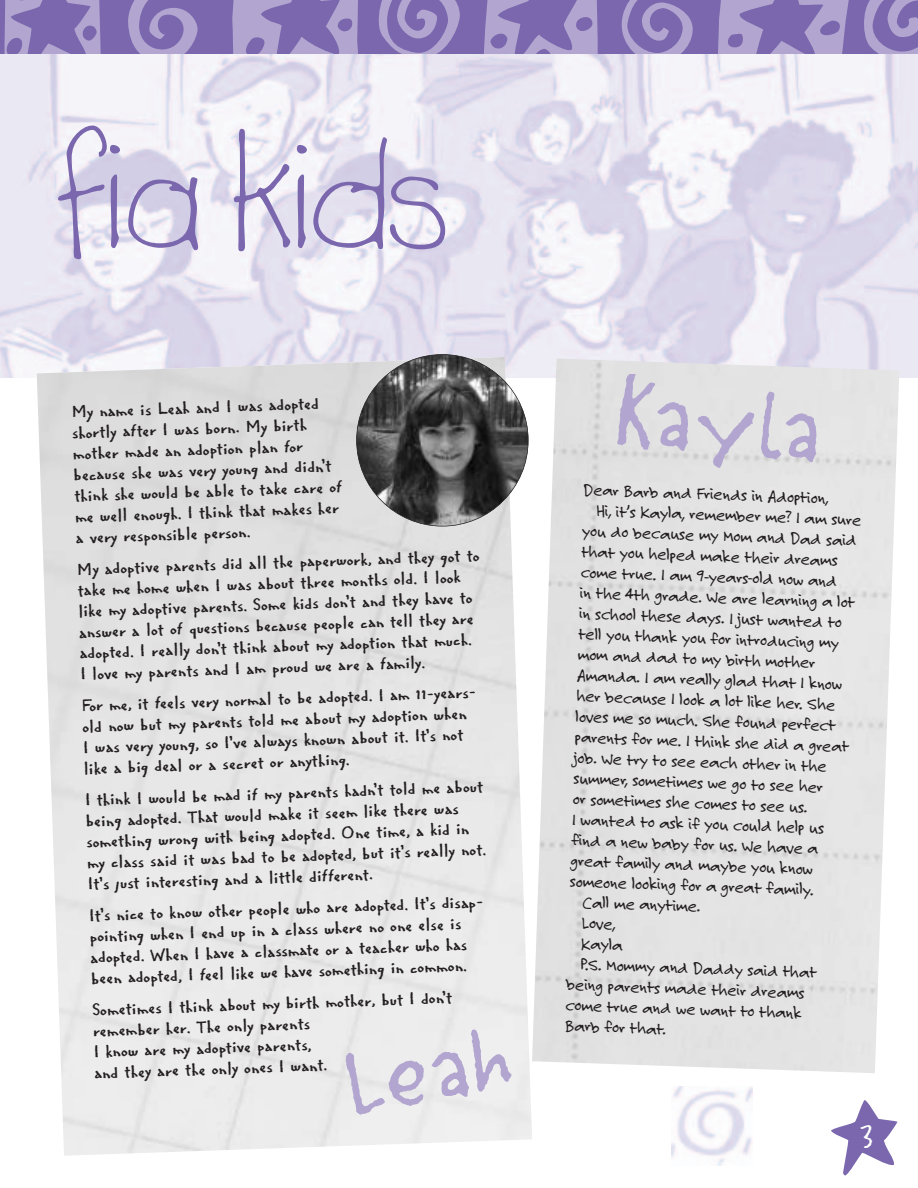
<style>
.page{position:relative;width:918px;height:1188px;background:#fff}
.page>*{position:absolute;margin:0;border:0;box-sizing:border-box;transform-origin:0 0}
.t1{font:150px "Lemonade ICG";letter-spacing:-.025em;color:#7a67ae}
.t2{font:108px "Litterbox ICG";color:#b2a6d0}
.t3{font:36px "Litterbox ICG";color:#fff}
.t4{font:18px/21px "Regular Joe";color:#231f20}
.t5{font:18px "Felt Tip Roman";color:#231f20}
</style>
<div class="page">
<img style="left:0;top:53px;width:918px;height:325px">
<div style="left:0;top:0;width:861px;height:53px;background:#7a67ae"></div>
<svg style="left:3px;top:0;width:99px;height:53px;background:#8f7fbb"></svg>
<svg style="left:128px;top:0;width:70px;height:53px;background:#9383bd"></svg>
<svg style="left:232px;top:0;width:128px;height:53px;background:#9687bf"></svg>
<svg style="left:374px;top:0;width:86px;height:53px;background:#8f7fbb"></svg>
<svg style="left:483px;top:0;width:116px;height:53px;background:#9585be"></svg>
<svg style="left:621px;top:0;width:73px;height:53px;background:#8e7eba"></svg>
<svg style="left:717px;top:0;width:136px;height:53px;background:#9586be"></svg>
<svg style="left:861px;top:0;width:57px;height:53px;background:#9181bc"></svg>
<svg style="left:831px;top:1100px;width:67px;height:76px"></svg>
<img style="left:357px;top:355px;width:171px;height:171px">
<img style="left:672px;top:1086px;width:81px;height:80px">
<h1 class="t1" style="left:54px;top:145px;width:397px">fia kids</h1>
<p class="t4" style="left:71px;top:402px;width:270px;rotate:-2deg">My name is Leah and I was adopted shortly after I was born. My birth mother made an adoption plan for because she was very young and didn’t think she would be able to take care of me well enough. I think that makes her a very responsible person.</p>
<p class="t4" style="left:76px;top:560px;width:405px;rotate:-2deg">My adoptive parents did all the paperwork, and they got to take me home when I was about three months old. I look like my adoptive parents. Some kids don’t and they have to answer a lot of questions because people can tell they are adopted. I really don’t think about my adoption that much.<br>I love my parents and I am proud we are a family.</p>
<p class="t4" style="left:81px;top:696px;width:398px;rotate:-2deg">For me, it feels very normal to be adopted. I am 11-years&shy;old now but my parents told me about my adoption when<br>I was very young, so I’ve always known about it. It’s not like a big deal or a secret or anything.</p>
<p class="t4" style="left:84px;top:791px;width:401px;rotate:-2deg">I think I would be mad if my parents hadn’t told me about being adopted. That would make it seem like there was something wrong with being adopted. One time, a kid in my class said it was bad to be adopted, but it’s really not.<br>It’s just interesting and a little different.</p>
<p class="t4" style="left:88px;top:906px;width:398px;rotate:-2deg">It’s nice to know other people who are adopted. It’s disap&shy;pointing when I end up in a class where no one else is adopted. When I have a classmate or a teacher who has been adopted, I feel like we have something in common.</p>
<p class="t4" style="left:92px;top:1000px;width:362px;rotate:-2deg">Sometimes I think about my birth mother, but I don’t remember her. The only parents<br>I know are my adoptive parents,<br>and they are the only ones I want.</p>
<h2 class="t2" style="left:338px;top:1052px;width:172px;rotate:-10deg">Leah</h2>
<h2 class="t2" style="left:617px;top:379px;width:210px;rotate:5deg">Kayla</h2>
<p class="t5" style="left:584px;top:478px;width:247px;rotate:2deg">Dear Barb and Friends in Adoption,</p>
<p class="t5" style="left:597px;top:500px;width:267px;rotate:2deg">Hi, it’s Kayla, remember me? I am sure</p>
<p class="t5" style="left:582px;top:520px;width:277px;rotate:2deg">you do because my Mom and Dad said</p>
<p class="t5" style="left:582px;top:540px;width:258px;rotate:2deg">that you helped make their dreams</p>
<p class="t5" style="left:581px;top:561px;width:258px;rotate:2deg">come true. I am 9-years-old now and</p>
<p class="t5" style="left:580px;top:582px;width:277px;rotate:2deg">in the 4th grade. We are learning a lot</p>
<p class="t5" style="left:579px;top:602px;width:264px;rotate:2deg">in school these days. I just wanted to</p>
<p class="t5" style="left:579px;top:623px;width:262px;rotate:2deg">tell you thank you for introducing my</p>
<p class="t5" style="left:578px;top:643px;width:239px;rotate:2deg">mom and dad to my birth mother</p>
<p class="t5" style="left:577px;top:664px;width:267px;rotate:2deg">Amanda. I am really glad that I know</p>
<p class="t5" style="left:577px;top:685px;width:261px;rotate:2deg">her because I look a lot like her. She</p>
<p class="t5" style="left:576px;top:705px;width:262px;rotate:2deg">loves me so much. She found perfect</p>
<p class="t5" style="left:575px;top:726px;width:276px;rotate:2deg">parents for me. I think she did a great</p>
<p class="t5" style="left:574px;top:746px;width:254px;rotate:2deg">job. We try to see each other in the</p>
<p class="t5" style="left:574px;top:767px;width:251px;rotate:2deg">summer, sometimes we go to see her</p>
<p class="t5" style="left:573px;top:788px;width:237px;rotate:2deg">or sometimes she comes to see us.</p>
<p class="t5" style="left:572px;top:808px;width:254px;rotate:2deg">I wanted to ask if you could help us</p>
<p class="t5" style="left:572px;top:829px;width:249px;rotate:2deg">find a new baby for us. We have a</p>
<p class="t5" style="left:571px;top:850px;width:244px;rotate:2deg">great family and maybe you know</p>
<p class="t5" style="left:570px;top:870px;width:246px;rotate:2deg">someone looking for a great family.</p>
<p class="t5" style="left:583px;top:891px;width:120px;rotate:2deg">Call me anytime.</p>
<p class="t5" style="left:582px;top:912px;width:35px;rotate:2deg">Love,</p>
<p class="t5" style="left:581px;top:932px;width:43px;rotate:2deg">Kayla</p>
<p class="t5" style="left:581px;top:953px;width:238px;rotate:2deg">P.S. Mommy and Daddy said that</p>
<p class="t5" style="left:567px;top:973px;width:240px;rotate:2deg">being parents made their dreams</p>
<p class="t5" style="left:566px;top:994px;width:238px;rotate:2deg">come true and we want to thank</p>
<p class="t5" style="left:565px;top:1014px;width:103px;rotate:2deg">Barb for that.</p>
<h3 class="t3" style="left:859px;top:1125px;width:16px">3</h3>
</div>
